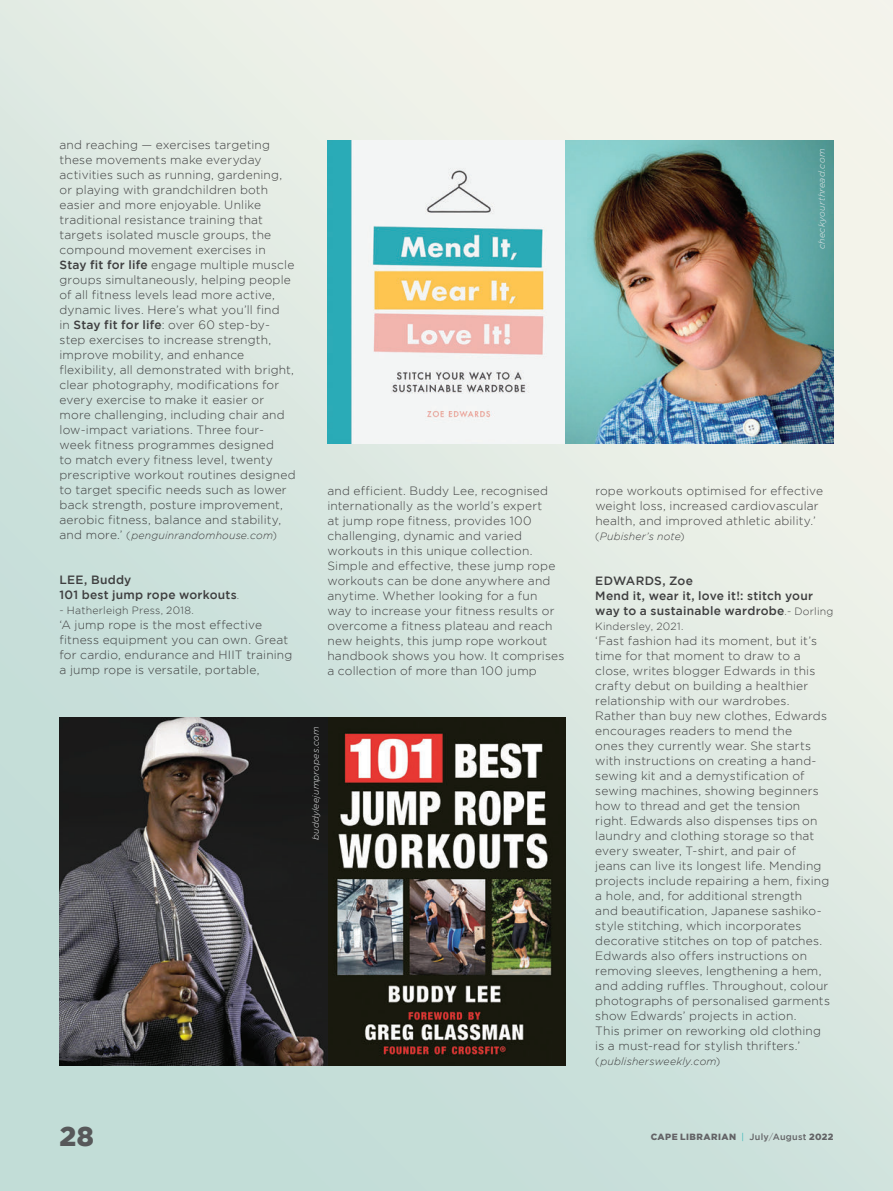
<style>
.page{position:relative;width:893px;height:1191px;background:#fff}
.page>*{position:absolute;margin:0;border:0;box-sizing:border-box;transform-origin:0 0}
.t1{font:900 27px "Gotham";color:#57585a}
.t2{font:300 12px/15px "Gotham";letter-spacing:.015em;color:#3e3e3f}
.t3{font:500 12px/15px "Gotham";letter-spacing:.02em;color:#3e3e3f}
.t4{font:italic 300 10.5px "Gotham";letter-spacing:.02em;color:#3e3e3f}
.t5{font:300 10.5px "Gotham";letter-spacing:.02em;color:#3e3e3f}
.t6{font:italic 300 9px "Gotham";letter-spacing:.025em;color:#e6e7e9}
.t7{font:900 9px "Gotham";letter-spacing:.045em;color:#636366}
.s1{font-weight:500}
.s2{font-style:normal;font-size:12px}
.s3{font-style:normal}
.s4{font-weight:300;font-size:10.5px}
.s5{font-weight:300;color:#00a8aa}
.s6{font-weight:300}
</style>
<div class="page">
<img style="left:0;top:0;width:893px;height:1191px">
<img style="left:60px;top:718px;width:506px;height:347px">
<img style="left:327px;top:140px;width:506px;height:303px">
<p class="t2" style="left:60px;top:137px;width:238px">and reaching — exercises targeting these movements make everyday activities such as running, gardening, or playing with grandchildren both easier and more enjoyable. Unlike traditional resistance training that targets isolated muscle groups, the compound movement exercises in <span class="s1">Stay fit for life</span> engage multiple muscle groups simultaneously, helping people of all fitness levels lead more active, dynamic lives. Here’s what you’ll find<br>in <span class="s1">Stay fit for life</span>: over 60 step-by&shy;step exercises to increase strength, improve mobility, and enhance flexibility, all demonstrated with bright, clear photography, modifications for every exercise to make it easier or more challenging, including chair and low-impact variations. Three four&shy;week fitness programmes designed<br>to match every fitness level, twenty prescriptive workout routines designed to target specific needs such as lower back strength, posture improvement, aerobic fitness, balance and stability,</p>
<p class="t4" style="left:60px;top:530px;width:219px"><span class="s2">and more.’</span> <span class="s3">(</span>penguinrandomhouse.com<span class="s3">)</span></p>
<p class="t3" style="left:60px;top:572px;width:73px">LEE, Buddy</p>
<p class="t3" style="left:60px;top:587px;width:181px">101 best jump rope workouts<span class="s4">.</span></p>
<p class="t5" style="left:60px;top:605px;width:136px">- Hatherleigh Press, 2018.</p>
<p class="t2" style="left:60px;top:617px;width:234px">‘A jump rope is the most effective fitness equipment you can own. Great for cardio, endurance and HIIT training a jump rope is versatile, portable,</p>
<p class="t6" style="left:817px;top:249px;width:102px;rotate:-90deg">checkyourthread.com</p>
<p class="t2" style="left:327px;top:483px;width:238px">and efficient. Buddy Lee, recognised internationally as the world’s expert<br>at jump rope fitness, provides 100 challenging, dynamic and varied workouts in this unique collection.<br>Simple and effective, these jump rope workouts can be done anywhere and anytime. Whether looking for a fun way to increase your fitness results or overcome a fitness plateau and reach new heights, this jump rope workout handbook shows you how. It comprises a collection of more than 100 jump</p>
<p class="t2" style="left:595px;top:483px;width:229px">rope workouts optimised for effective weight loss, increased cardiovascular health, and improved athletic ability.’</p>
<p class="t4" style="left:595px;top:530px;width:91px"><span class="s3">(</span>Pubisher’s note<span class="s3">)</span></p>
<p class="t3" style="left:595px;top:573px;width:99px">EDWARDS, Zoe</p>
<p class="t3" style="left:595px;top:588px;width:240px">Mend it, wear it, love it!: stitch your way to a sustainable wardrobe<span class="s4">.- Dorling</span></p>
<p class="t5" style="left:595px;top:620px;width:90px">Kindersley, 2021.</p>
<p class="t2" style="left:595px;top:633px;width:236px">‘Fast fashion had its moment, but it’s time for that moment to draw to a close, writes blogger Edwards in this crafty debut on building a healthier relationship with our wardrobes.<br>Rather than buy new clothes, Edwards encourages readers to mend the<br>ones they currently wear. She starts with instructions on creating a hand&shy;sewing kit and a demystification of sewing machines, showing beginners how to thread and get the tension right. Edwards also dispenses tips on laundry and clothing storage so that every sweater, T-shirt, and pair of jeans can live its longest life. Mending projects include repairing a hem, fixing a hole, and, for additional strength<br>and beautification, Japanese sashiko&shy;style stitching, which incorporates decorative stitches on top of patches.<br>Edwards also offers instructions on removing sleeves, lengthening a hem, and adding ruffles. Throughout, colour photographs of personalised garments show Edwards’ projects in action.<br>This primer on reworking old clothing is a must-read for stylish thrifters.’</p>
<p class="t4" style="left:595px;top:1055px;width:127px"><span class="s3">(</span>publishersweekly.com<span class="s3">)</span></p>
<p class="t6" style="left:311px;top:840px;width:115px;rotate:-90deg">buddyleejumpropes.com</p>
<h1 class="t1" style="left:60px;top:1120px;width:36px">28</h1>
<p class="t7" style="left:651px;top:1131px;width:184px">CAPE LIBRARIAN <span class="s5">|</span> <span class="s1">July</span><span class="s6">/</span><span class="s1">August</span> 2022</p>
</div>
